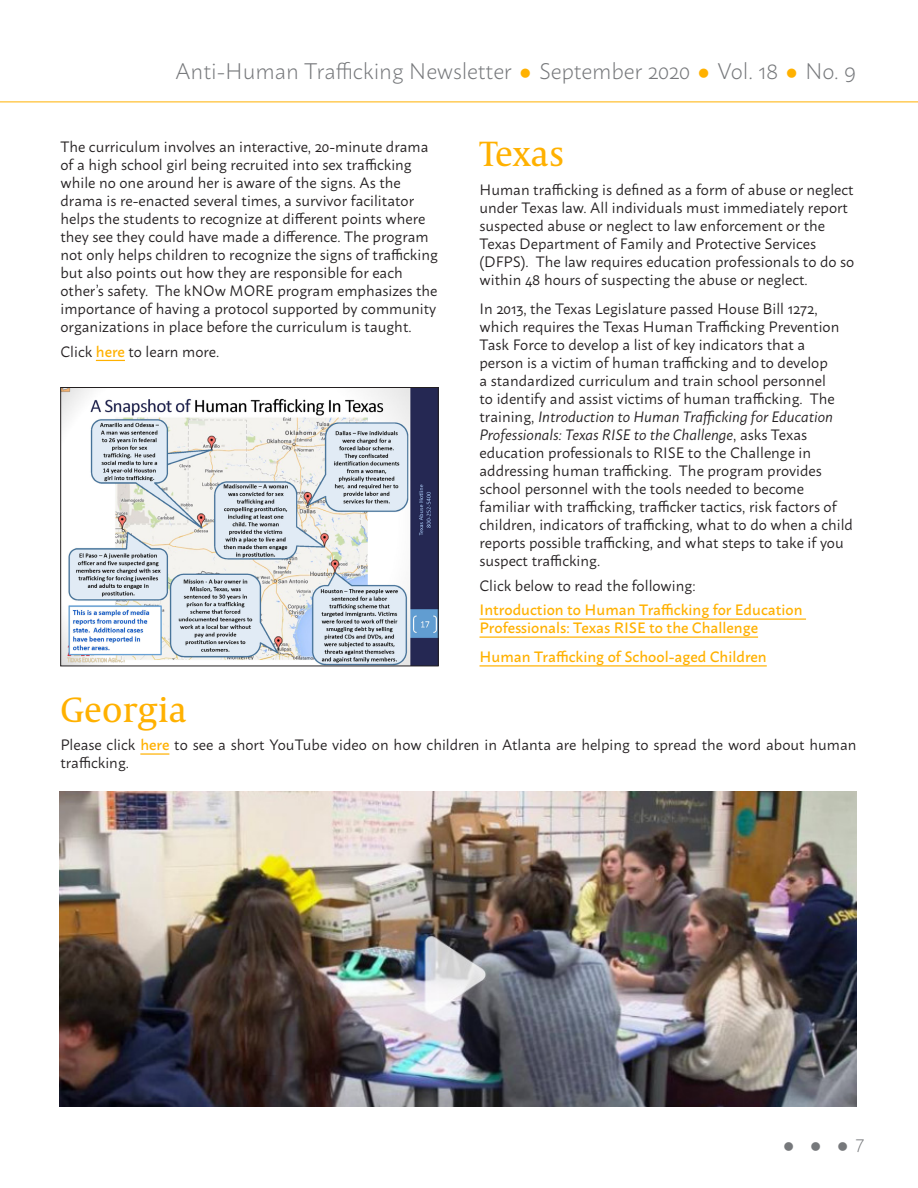
<style>
.page{position:relative;width:918px;height:1188px;background:#fff}
.page>*{position:absolute;margin:0;border:0;box-sizing:border-box;transform-origin:0 0}
.t1{font:36px "Capitolium News 2";color:#ffb100}
.t2{font:300 22.5px "Macho";letter-spacing:-.005em;color:#76787b}
.t3{font:300 18px "Macho";color:#76787b}
.t4{font:15px/18px "Macho";color:#231f20}
.t5{font:500 15px/18px "Macho";color:#ffb100}
.s1{color:#ffb100}
.s2{font-weight:500;color:#ffb100}
.s3{font-style:italic}
</style>
<div class="page">
<hr style="left:0;top:102px;width:918px;height:1px;background:#ffb100">
<svg style="left:96px;top:360px;width:29px;height:1px"></svg>
<hr style="left:480px;top:619px;width:326px;height:1px;background:#ffb100">
<hr style="left:480px;top:637px;width:278px;height:1px;background:#ffb100">
<hr style="left:480px;top:665px;width:287px;height:2px;background:#ffb100">
<hr style="left:140px;top:753px;width:29px;height:2px;background:#ffb100">
<img style="left:62px;top:389px;width:374px;height:275px">
<div style="left:60px;top:387px;width:378px;height:279px;border:1px solid #231f20"></div>
<img style="left:60px;top:791px;width:796px;height:316px">
<p class="t2" style="left:176px;top:51px;width:682px">Anti-Human Trafficking Newsletter <span class="s1">●</span> September 2020 <span class="s1">●</span> Vol. 18 <span class="s1">●</span> No. 9</p>
<p class="t4" style="left:60px;top:136px;width:379px">The curriculum involves an interactive, 20-minute drama of a high school girl being recruited into sex trafficking while no one around her is aware of the signs. As the drama is re-enacted several times, a survivor facilitator helps the students to recognize at different points where they see they could have made a difference. The program not only helps children to recognize the signs of trafficking but also points out how they are responsible for each other’s safety. The kNOw MORE program emphasizes the importance of having a protocol supported by community organizations in place before the curriculum is taught.</p>
<p class="t4" style="left:60px;top:341px;width:160px">Click <span class="s2">here</span> to learn more.</p>
<p class="t1" style="left:480px;top:129px;width:86px">Texas</p>
<p class="t4" style="left:480px;top:179px;width:376px">Human trafficking is defined as a form of abuse or neglect under Texas law. All individuals must immediately report suspected abuse or neglect to law enforcement or the Texas Department of Family and Protective Services (DFPS). The law requires education professionals to do so within 48 hours of suspecting the abuse or neglect.</p>
<p class="t4" style="left:480px;top:298px;width:375px">In 2013, the Texas Legislature passed House Bill 1272, which requires the Texas Human Trafficking Prevention Task Force to develop a list of key indicators that a person is a victim of human trafficking and to develop<br>a standardized curriculum and train school personnel<br>to identify and assist victims of human trafficking. The training, <span class="s3">Introduction to Human Trafficking for Education Professionals: Texas RISE to the Challenge</span>, asks Texas education professionals to RISE to the Challenge in addressing human trafficking. The program provides school personnel with the tools needed to become familiar with trafficking, trafficker tactics, risk factors of children, indicators of trafficking, what to do when a child reports possible trafficking, and what steps to take if you suspect trafficking.</p>
<p class="t4" style="left:480px;top:575px;width:218px">Click below to read the following:</p>
<p class="t5" style="left:480px;top:600px;width:325px">Introduction to Human Trafficking for Education<br>Professionals: Texas RISE to the Challenge</p>
<p class="t5" style="left:480px;top:646px;width:289px">Human Trafficking of School-aged Children</p>
<p class="t1" style="left:60px;top:685px;width:128px">Georgia</p>
<p class="t4" style="left:60px;top:735px;width:798px;line-height:17.2px">Please click <span class="s2">here</span> to see a short YouTube video on how children in Atlanta are helping to spread the word about human trafficking.</p>
<p class="t3" style="left:783px;top:1130px;width:82px">●●●7</p>
</div>
